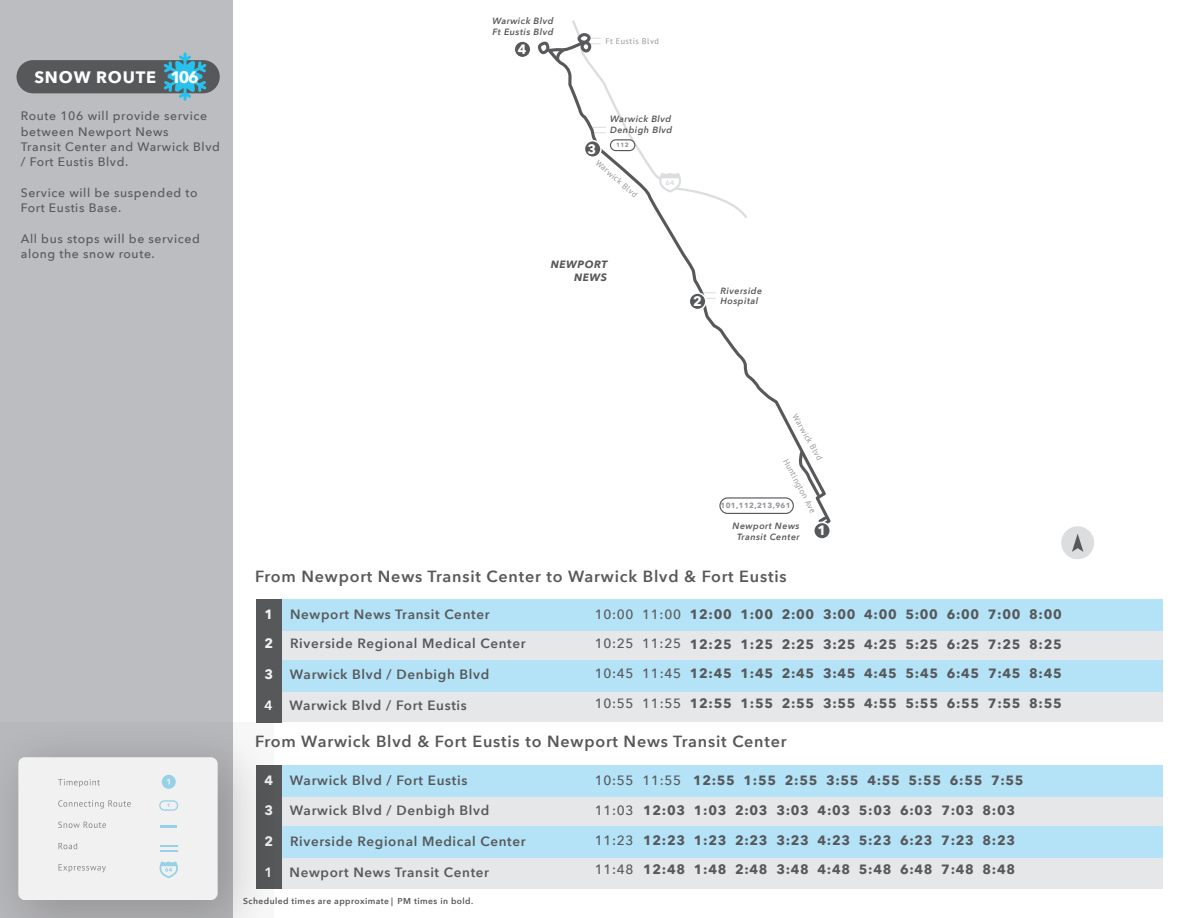
<style>
.page{position:relative;width:1188px;height:918px;background:#fff}
.page>*{position:absolute;margin:0;border:0;box-sizing:border-box;transform-origin:0 0}
.t1{font:700 16.5px "Avenir Next";letter-spacing:.05em;color:#fff}
.t2{font:600 16.2px "Avenir Next";letter-spacing:.05em;color:#57585a}
.t3{font:700 13.5px/29.5px "Avenir Next";letter-spacing:.05em;color:#57585a;text-align:justify}
.t4{font:600 13.5px/29.5px "Avenir Next";letter-spacing:.05em;color:#57585a}
.t5{font:600 13.5px "Avenir Next";letter-spacing:.05em;color:#58595b}
.t6{font:700 13.5px "Avenir Next";color:#fff}
.t7{font:500 12.15px/15.3px "Avenir Next";letter-spacing:.05em;color:#57585a}
.t8{font:italic 700 10.5px/12.6px "Avenir Next";letter-spacing:.05em;color:#57585a;text-align:right}
.t9{font:italic 600 9px/10.8px "Avenir Next";letter-spacing:.05em;color:#57585a}
.t10{font:600 8.55px "Avenir Next";letter-spacing:.05em;color:#57585a}
.t11{font:8.25px "PT Sans";letter-spacing:.05em;color:#939598}
.t12{font:8.25px "PT Sans";color:#919497}
.t13{font:700 7.5px "Avenir Next";letter-spacing:.05em;color:#949699}
.t14{font:700 6.6px "Avenir Next";color:#dcdddf}
.t15{font:700 6.15px "Avenir Next";color:#949699}
.s1{font-weight:700;color:#f2f3f4}
.s2{color:#58595b}
.s3{color:#fff}
.s4{font-weight:500}
</style>
<div class="page">
<div style="left:0;top:0;width:232px;height:918px;background:#bcbdc0"></div>
<div style="left:1061px;top:526px;width:33px;height:33px;background:#dcdddf;border-radius:50%"></div>
<svg style="left:1072px;top:534px;width:11px;height:18px"></svg>
<div style="left:256px;top:630px;width:906px;height:31px;background:#e6e7e9"></div>
<div style="left:256px;top:690px;width:906px;height:32px;background:#e6e7e9"></div>
<div style="left:256px;top:599px;width:906px;height:32px;background:#b4e3f7"></div>
<div style="left:256px;top:660px;width:906px;height:31px;background:#b4e3f7"></div>
<div style="left:256px;top:796px;width:906px;height:31px;background:#e6e7e9"></div>
<div style="left:256px;top:857px;width:906px;height:31px;background:#e6e7e9"></div>
<div style="left:256px;top:766px;width:906px;height:31px;background:#b4e3f7"></div>
<div style="left:256px;top:826px;width:906px;height:32px;background:#b4e3f7"></div>
<div style="left:256px;top:766px;width:26px;height:123px;background:#57585a"></div>
<div style="left:256px;top:599px;width:26px;height:124px;background:#57585a"></div>
<svg style="left:0;top:722px;width:274px;height:196px;fill:#b0b1b4"></svg>
<div style="left:18px;top:757px;width:200px;height:143px;background:#f1f1f2;border-radius:7px"></div>
<svg style="left:159px;top:861px;width:19px;height:17px"></svg>
<svg style="left:160px;top:845px;width:17px;height:7px"></svg>
<svg style="left:159px;top:800px;width:19px;height:11px"></svg>
<svg style="left:162px;top:775px;width:14px;height:14px"></svg>
<svg style="left:160px;top:826px;width:17px;height:2px"></svg>
<svg style="left:58px;top:779px;width:42px;height:8px"></svg>
<svg style="left:58px;top:800px;width:73px;height:9px"></svg>
<svg style="left:58px;top:822px;width:48px;height:6px"></svg>
<svg style="left:59px;top:843px;width:18px;height:6px"></svg>
<svg style="left:59px;top:864px;width:47px;height:8px"></svg>
<div style="left:17px;top:60px;width:203px;height:33px;background:#57585a;border-radius:17px"></div>
<svg style="left:164px;top:52px;width:42px;height:49px"></svg>
<svg style="left:661px;top:221px;width:170px;height:303px"></svg>
<svg style="left:798px;top:450px;width:23px;height:48px"></svg>
<svg style="left:537px;top:20px;width:210px;height:201px"></svg>
<div style="left:720px;top:498px;width:73px;height:15px;background:#fff;border-radius:8px"></div>
<div style="left:719px;top:497px;width:75px;height:17px;border:1px solid #57585a;border-radius:8px"></div>
<div style="left:610px;top:140px;width:25px;height:11px;background:#fff;border-radius:5px"></div>
<div style="left:610px;top:139px;width:25px;height:12px;border:1px solid #57585a;border-radius:5px"></div>
<div style="left:514px;top:41px;width:17px;height:17px;background:#57585a;border-radius:50%"></div>
<div style="left:513px;top:40px;width:19px;height:18px;border:2px solid #fff;border-radius:50%"></div>
<div style="left:584px;top:141px;width:17px;height:16px;background:#57585a;border-radius:50%"></div>
<div style="left:584px;top:140px;width:18px;height:18px;border:2px solid #fff;border-radius:50%"></div>
<div style="left:689px;top:293px;width:17px;height:17px;background:#57585a;border-radius:50%"></div>
<div style="left:688px;top:292px;width:19px;height:18px;border:2px solid #fff;border-radius:50%"></div>
<div style="left:814px;top:522px;width:16px;height:17px;background:#57585a;border-radius:50%"></div>
<div style="left:813px;top:522px;width:18px;height:18px;border:2px solid #fff;border-radius:50%"></div>
<p class="t1" style="left:34px;top:63px;width:166px">SNOW ROUTE 106</p>
<p class="t7" style="left:21px;top:108px;width:201px">Route 106 will provide service between Newport News<br>Transit Center and Warwick Blvd / Fort Eustis Blvd.</p>
<p class="t7" style="left:21px;top:185px;width:178px">Service will be suspended to<br>Fort Eustis Base.</p>
<p class="t7" style="left:21px;top:231px;width:181px">All bus stops will be serviced along the snow route.</p>
<p class="t9" style="left:492px;top:15px;width:63px">Warwick Blvd<br>Ft Eustis Blvd</p>
<p class="t6" style="left:518px;top:38px;width:10px">4</p>
<p class="t11" style="left:605px;top:36px;width:55px">Ft Eustis Blvd</p>
<p class="t6" style="left:588px;top:137px;width:10px">3</p>
<p class="t9" style="left:610px;top:114px;width:64px">Warwick Blvd<br>Denbigh Blvd</p>
<p class="t15" style="left:616px;top:139px;width:14px">112</p>
<p class="t12" style="left:600px;top:158px;width:53px;rotate:40deg">Warwick Blvd</p>
<p class="t14" style="left:666px;top:177px;width:10px">64</p>
<p class="t8" style="left:551px;top:258px;width:58px">NEWPORT<br>NEWS</p>
<p class="t6" style="left:693px;top:290px;width:10px">2</p>
<p class="t9" style="left:721px;top:285px;width:43px">Riverside<br>Hospital</p>
<p class="t11" style="left:799px;top:412px;width:53px;rotate:60deg">Warwick Blvd</p>
<p class="t11" style="left:790px;top:457px;width:62px;rotate:62deg">Huntington Ave</p>
<p class="t9" style="left:732px;top:520px;width:69px;text-align:center">Newport News<br>Transit Center</p>
<p class="t13" style="left:720px;top:499px;width:72px">101,112,213,961</p>
<p class="t6" style="left:818px;top:519px;width:10px">1</p>
<p class="t2" style="left:255px;top:563px;width:533px">From Newport News Transit Center to Warwick Blvd &amp; Fort Eustis</p>
<p class="t4" style="left:265px;top:599px;width:263px"><span class="s1">1</span> <span class="s2">Newport News Transit Center<br></span><span class="s1">2</span> Riverside Regional Medical Center</p>
<p class="t4" style="left:265px;top:660px;width:226px"><span class="s1">3</span> Warwick Blvd / Denbigh Blvd</p>
<p class="t4" style="left:265px;top:691px;width:204px"><span class="s3">4</span> Warwick Blvd / Fort Eustis</p>
<p class="t3" style="left:595px;top:599px;width:468px"><span class="s4">10:00 11:00</span> 12:00 1:00 2:00 3:00 4:00 5:00 6:00 7:00 8:00<br><span class="s4">10:25 11:25</span> 12:25 1:25 2:25 3:25 4:25 5:25 6:25 7:25 8:25<br><span class="s4">10:45 11:45</span> 12:45 1:45 2:45 3:45 4:45 5:45 6:45 7:45 8:45<br><span class="s4">10:55 11:55</span> 12:55 1:55 2:55 3:55 4:55 5:55 6:55 7:55 8:55</p>
<p class="t2" style="left:255px;top:727px;width:533px">From Warwick Blvd &amp; Fort Eustis to Newport News Transit Center</p>
<p class="t4" style="left:265px;top:766px;width:226px"><span class="s1">4</span> Warwick Blvd / Fort Eustis<br><span class="s1">3</span> Warwick Blvd / Denbigh Blvd</p>
<p class="t4" style="left:265px;top:826px;width:263px"><span class="s1">2</span> Riverside Regional Medical Center</p>
<p class="t5" style="left:265px;top:861px;width:226px"><span class="s3">1</span> Newport News Transit Center</p>
<p class="t10" style="left:243px;top:894px;width:232px">Scheduled times are approximate | PM times in bold.</p>
<p class="t3" style="left:595px;top:766px;width:430px"><span class="s4">10:55 11:55</span> 12:55 1:55 2:55 3:55 4:55 5:55 6:55 7:55</p>
<p class="t3" style="left:595px;top:796px;width:422px"><span class="s4">11:03</span> 12:03 1:03 2:03 3:03 4:03 5:03 6:03 7:03 8:03<br><span class="s4">11:23</span> 12:23 1:23 2:23 3:23 4:23 5:23 6:23 7:23 8:23<br><span class="s4">11:48</span> 12:48 1:48 2:48 3:48 4:48 5:48 6:48 7:48 8:48</p>
</div>
